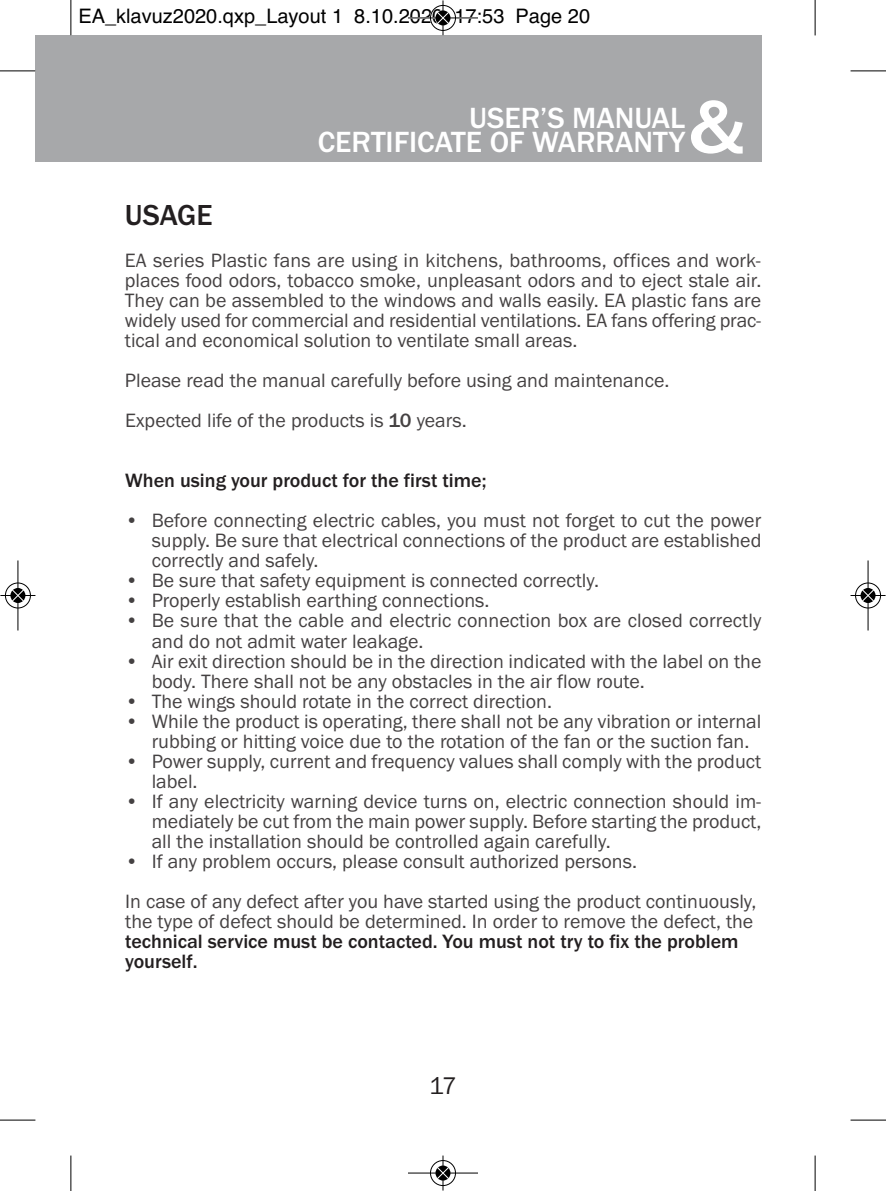
<style>
.page{position:relative;width:886px;height:1191px;background:#fff}
.page>*{position:absolute;margin:0;border:0;box-sizing:border-box;transform-origin:0 0}
.t1{font:500 77.75px "Franklin Gothic";color:#fff}
.t2{font:500 30.25px/23.5px "Franklin Gothic";color:#fff;text-align:right}
.t3{font:500 30px "Franklin Gothic";color:#231f20}
.t4{font:25px "Franklin Gothic";color:#231f20}
.t5{font:20px/20px "Franklin Gothic";color:rgb(35 31 32/.85)}
.t6{font:500 20px/20px "Franklin Gothic";color:#231f20}
.t7{font:20px "Helvetica";color:#000}
.s1{font-weight:500}
</style>
<div class="page">
<div style="left:72px;top:35px;width:689px;height:127px;background:#a7a8aa"></div>
<div style="left:35px;top:35px;width:58px;height:127px;background:#a7a8aa"></div>
<hr style="left:70px;top:0;width:1px;height:35px;background:#000">
<hr style="left:0;top:70px;width:35px;height:1px;background:#000">
<hr style="left:815px;top:0;width:1px;height:35px;background:#000">
<hr style="left:850px;top:70px;width:36px;height:1px;background:#000">
<hr style="left:70px;top:1155px;width:1px;height:36px;background:#000">
<hr style="left:0;top:1119px;width:35px;height:1px;background:#000">
<hr style="left:815px;top:1155px;width:1px;height:36px;background:#000">
<hr style="left:850px;top:1119px;width:36px;height:1px;background:#000">
<div style="left:430px;top:5px;width:26px;height:26px;border:2px solid #fff;border-radius:50%"></div>
<svg style="left:435px;top:10px;width:16px;height:16px"></svg>
<hr style="left:408px;top:18px;width:70px;height:1px;background:#000">
<hr style="left:442px;top:0;width:1px;height:35px;background:#000">
<div style="left:430px;top:5px;width:26px;height:26px;border:1px solid #000;border-radius:50%"></div>
<svg style="left:435px;top:10px;width:15px;height:15px"></svg>
<svg style="left:437px;top:12px;width:12px;height:12px"></svg>
<div style="left:430px;top:1159px;width:26px;height:27px;border:2px solid #fff;border-radius:50%"></div>
<svg style="left:435px;top:1165px;width:16px;height:16px"></svg>
<hr style="left:408px;top:1172px;width:70px;height:1px;background:#000">
<hr style="left:442px;top:1155px;width:1px;height:35px;background:#000">
<div style="left:430px;top:1160px;width:26px;height:25px;border:1px solid #000;border-radius:50%"></div>
<svg style="left:435px;top:1165px;width:15px;height:15px"></svg>
<svg style="left:437px;top:1166px;width:12px;height:13px"></svg>
<div style="left:5px;top:582px;width:26px;height:27px;border:2px solid #fff;border-radius:50%"></div>
<svg style="left:10px;top:587px;width:16px;height:16px"></svg>
<hr style="left:18px;top:560px;width:1px;height:70px;background:#000">
<hr style="left:0;top:595px;width:35px;height:1px;background:#000">
<div style="left:5px;top:582px;width:26px;height:26px;border:1px solid #000;border-radius:50%"></div>
<svg style="left:10px;top:588px;width:15px;height:15px"></svg>
<svg style="left:12px;top:589px;width:12px;height:13px"></svg>
<div style="left:855px;top:582px;width:26px;height:27px;border:2px solid #fff;border-radius:50%"></div>
<svg style="left:860px;top:587px;width:16px;height:16px"></svg>
<hr style="left:867px;top:560px;width:1px;height:70px;background:#000">
<hr style="left:850px;top:595px;width:35px;height:1px;background:#000">
<div style="left:855px;top:582px;width:26px;height:26px;border:1px solid #000;border-radius:50%"></div>
<svg style="left:860px;top:588px;width:15px;height:15px"></svg>
<svg style="left:862px;top:589px;width:12px;height:13px"></svg>
<p class="t7" style="left:78px;top:0;width:513px">EA_klavuz2020.qxp_Layout 1 8.10.2020 17:53 Page 20</p>
<h2 class="t2" style="left:318px;top:107px;width:369px">USER’S MANUAL<br>CERTIFICATE OF WARRANTY</h2>
<h1 class="t1" style="left:688px;top:79px;width:57px">&amp;</h1>
<h3 class="t3" style="left:125px;top:197px;width:89px">USAGE</h3>
<p class="t5" style="left:125px;top:251px;width:638px;text-align:justify">EA series Plastic fans are using in kitchens, bathrooms, offices and work&shy;places food odors, tobacco smoke, unpleasant odors and to eject stale air.<br>They can be assembled to the windows and walls easily. EA plastic fans are widely used for commercial and residential ventilations. EA fans offering prac&shy;tical and economical solution to ventilate small areas.</p>
<p class="t5" style="left:125px;top:361px;width:546px;line-height:40px">Please read the manual carefully before using and maintenance.<br>Expected life of the products is <span class="s1">10</span> years.</p>
<p class="t6" style="left:125px;top:471px;width:363px">When using your product for the first time;</p>
<p class="t5" style="left:152px;top:511px;width:611px;text-align:justify;text-indent:-26px">• Before connecting electric cables, you must not forget to cut the power supply. Be sure that electrical connections of the product are established correctly and safely.</p>
<p class="t5" style="left:125px;top:571px;width:475px">• Be sure that safety equipment is connected correctly.</p>
<p class="t5" style="left:125px;top:591px;width:366px">• Properly establish earthing connections.</p>
<p class="t5" style="left:152px;top:611px;width:611px;text-indent:-26px">• Be sure that the cable and electric connection box are closed correctly and do not admit water leakage.</p>
<p class="t5" style="left:152px;top:651px;width:611px;text-indent:-26px">• Air exit direction should be in the direction indicated with the label on the body. There shall not be any obstacles in the air flow route.</p>
<p class="t5" style="left:125px;top:691px;width:428px">• The wings should rotate in the correct direction.</p>
<p class="t5" style="left:152px;top:711px;width:611px;text-indent:-26px">• While the product is operating, there shall not be any vibration or internal rubbing or hitting voice due to the rotation of the fan or the suction fan.</p>
<p class="t5" style="left:152px;top:751px;width:611px;text-indent:-26px">• Power supply, current and frequency values shall comply with the product label.</p>
<p class="t5" style="left:152px;top:791px;width:611px;text-align:justify;text-indent:-26px">• If any electricity warning device turns on, electric connection should im&shy;mediately be cut from the main power supply. Before starting the product, all the installation should be controlled again carefully.</p>
<p class="t5" style="left:125px;top:841px;width:633px;line-height:40px">• If any problem occurs, please consult authorized persons.<br>In case of any defect after you have started using the product continuously,</p>
<p class="t5" style="left:125px;top:911px;width:630px">the type of defect should be determined. In order to remove the defect, the</p>
<p class="t6" style="left:125px;top:931px;width:615px">technical service must be contacted. You must not try to fix the problem yourself.</p>
<p class="t4" style="left:429px;top:1069px;width:29px">17</p>
</div>
